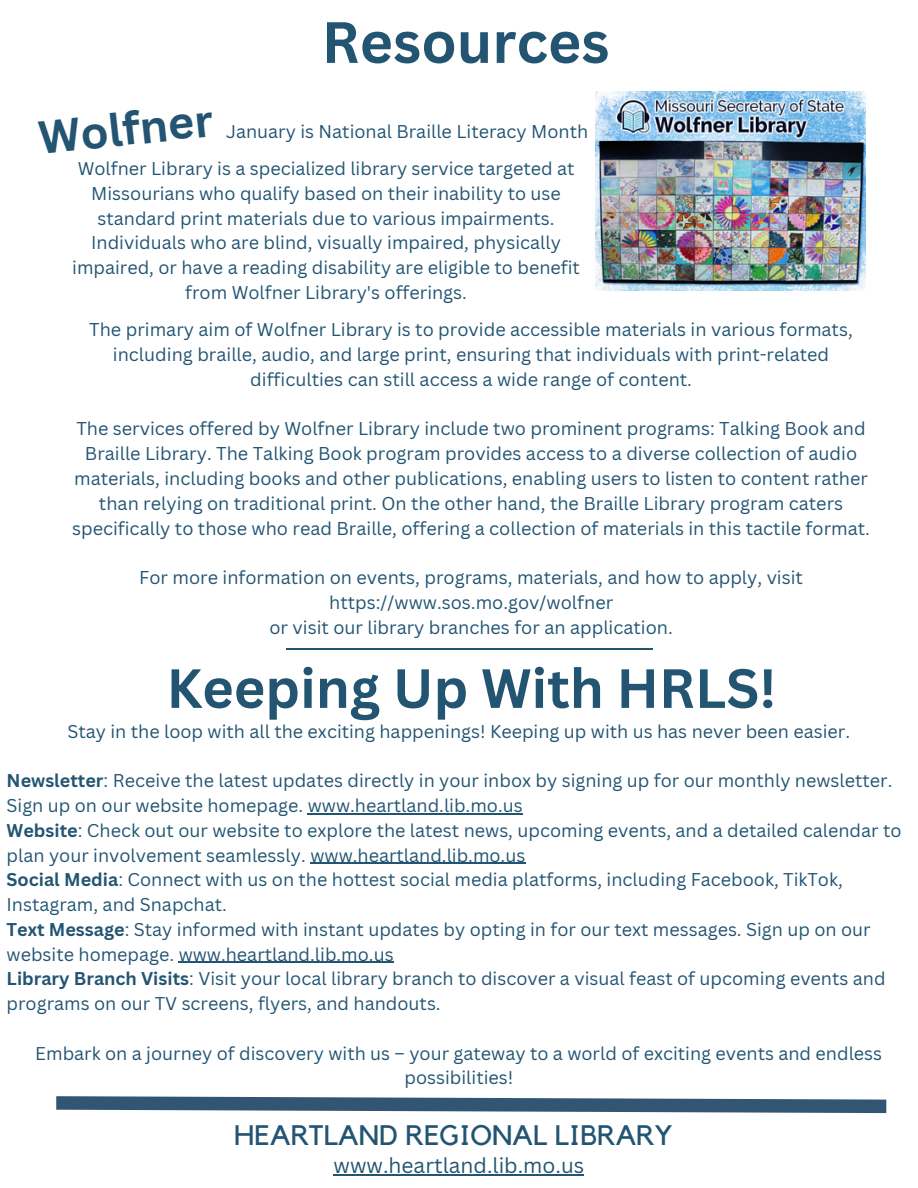
<style>
.page{position:relative;width:918px;height:1188px;background:#fff}
.page>*{position:absolute;margin:0;border:0;box-sizing:border-box;transform-origin:0 0}
.t1{font:700 57px "Canva Sans";color:#235573}
.t2{font:700 54px "Canva Sans";color:#235573}
.t3{font:700 45px "Canva Sans";color:#235573}
.t4{font:28.2px "Kollektif";color:#235573}
.t5{font:21px "Canva Sans";color:#235573}
.t6{font:18px/24.8px "Canva Sans";color:#235573}
.s1{font-weight:700}
</style>
<div class="page">
<svg style="left:56px;top:1096px;width:831px;height:18px"></svg>
<img style="left:595px;top:92px;width:270px;height:199px">
<hr style="left:286px;top:648px;width:367px;height:2px;background:#235573">
<hr style="left:334px;top:1174px;width:250px;height:1px;background:#235573">
<hr style="left:308px;top:813px;width:215px;height:1px;background:#235573">
<hr style="left:310px;top:863px;width:215px;height:1px;background:#235573">
<hr style="left:179px;top:962px;width:215px;height:1px;background:#235573">
<p class="t1" style="left:322px;top:2px;width:289px">Resources</p>
<p class="t3" style="left:35px;top:106px;width:177px;rotate:-6deg">Wolfner</p>
<p class="t6" style="left:226px;top:119px;width:364px">January is National Braille Literacy Month</p>
<p class="t6" style="left:72px;top:156px;width:509px;text-align:center">Wolfner Library is a specialized library service targeted at Missourians who qualify based on their inability to use standard print materials due to various impairments.<br>Individuals who are blind, visually impaired, physically impaired, or have a reading disability are eligible to benefit from Wolfner Library's offerings.</p>
<p class="t6" style="left:89px;top:317px;width:765px;text-align:center">The primary aim of Wolfner Library is to provide accessible materials in various formats, including braille, audio, and large print, ensuring that individuals with print-related difficulties can still access a wide range of content.</p>
<p class="t6" style="left:72px;top:416px;width:799px;text-align:center">The services offered by Wolfner Library include two prominent programs: Talking Book and Braille Library. The Talking Book program provides access to a diverse collection of audio materials, including books and other publications, enabling users to listen to content rather than relying on traditional print. On the other hand, the Braille Library program caters specifically to those who read Braille, offering a collection of materials in this tactile format.</p>
<p class="t6" style="left:139px;top:565px;width:665px">For more information on events, programs, materials, and how to apply, visit</p>
<p class="t6" style="left:329px;top:590px;width:286px">https://www.sos.mo.gov/wolfner</p>
<p class="t6" style="left:269px;top:615px;width:405px">or visit our library branches for an application.</p>
<p class="t2" style="left:167px;top:650px;width:611px">Keeping Up With HRLS!</p>
<p class="t6" style="left:67px;top:718px;width:784px">Stay in the loop with all the exciting happenings! Keeping up with us has never been easier.</p>
<p class="t6" style="left:7px;top:768px;width:887px"><span class="s1">Newsletter</span>: Receive the latest updates directly in your inbox by signing up for our monthly newsletter.<br>Sign up on our website homepage. www.heartland.lib.mo.us</p>
<p class="t6" style="left:7px;top:817px;width:897px"><span class="s1">Website</span>: Check out our website to explore the latest news, upcoming events, and a detailed calendar to plan your involvement seamlessly. www.heartland.lib.mo.us</p>
<p class="t6" style="left:7px;top:867px;width:838px"><span class="s1">Social Media</span>: Connect with us on the hottest social media platforms, including Facebook, TikTok,<br>Instagram, and Snapchat.</p>
<p class="t6" style="left:7px;top:916px;width:866px"><span class="s1">Text Message</span>: Stay informed with instant updates by opting in for our text messages. Sign up on our website homepage. www.heartland.lib.mo.us</p>
<p class="t6" style="left:7px;top:966px;width:881px"><span class="s1">Library Branch Visits</span>: Visit your local library branch to discover a visual feast of upcoming events and programs on our TV screens, flyers, and handouts.</p>
<p class="t6" style="left:35px;top:1040px;width:848px;text-align:center">Embark on a journey of discovery with us – your gateway to a world of exciting events and endless possibilities!</p>
<p class="t4" style="left:234px;top:1122px;width:440px">HEARTLAND REGIONAL LIBRARY</p>
<p class="t5" style="left:334px;top:1150px;width:252px">www.heartland.lib.mo.us</p>
</div>
